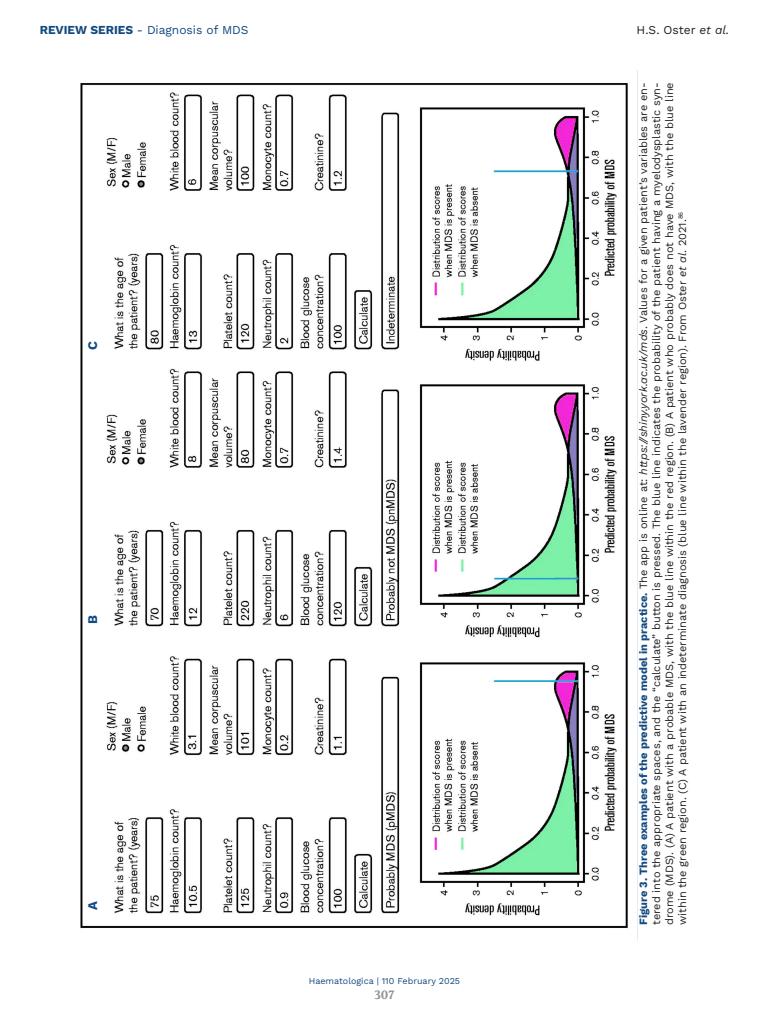
<style>
.page{position:relative;width:769px;height:1024px;background:#fff}
.page>*{position:absolute;margin:0;border:0;box-sizing:border-box;transform-origin:0 0}
.LETTERE_Figure{font:700 13px "Work Sans";color:#134a80}
.t1{font:12px "Work Sans";color:#134a80}
.t2{font:12px "Work Sans";color:#231f20}
.t3{font:700 12px "Volkhov";color:#939598}
.DIDA_Figura{font:11px/13px "Work Sans";color:#231f20;text-align:justify}
.t4{font:9px "Work Sans";color:#134a80}
.s1{font-weight:700}
.s2{font-style:italic}
.s3{font-weight:700;color:#134a80}
</style>
<div class="page">
<img style="left:80px;top:83px;width:548px;height:846px">
<p class="t1" style="left:40px;top:21px;width:210px"><span class="s1">REVIEW SERIES</span> - Diagnosis of MDS</p>
<p class="t2" style="left:636px;top:21px;width:94px">H.S. Oster <span class="s2">et al.</span></p>
<p class="LETTERE_Figure" style="left:85px;top:349px;width:10px;rotate:-90deg">C</p>
<p class="LETTERE_Figure" style="left:85px;top:623px;width:10px;rotate:-90deg">B</p>
<p class="LETTERE_Figure" style="left:85px;top:910px;width:10px;rotate:-90deg">A</p>
<p class="t4" style="left:308px;top:974px;width:153px">Haematologica | 110 February 2025</p>
<p class="t3" style="left:374px;top:987px;width:22px">307</p>
<p class="DIDA_Figura" style="left:636px;top:924px;width:844px;rotate:-90deg"><span class="s3">Figure 3. Three examples of the predictive model in practice.</span> The app is online at: <span class="s2">https://shiny.york.ac.uk/mds</span>. Values for a given patient’s variables are en&shy;tered into the appropriate spaces, and the “calculate” button is pressed. The blue line indicates the probability of the patient having a myelodysplastic syn&shy;drome (MDS). (A) A patient with a probable MDS, with the blue line within the red region. (B) A patient who probably does not have MDS, with the blue line within the green region. (C) A patient with an indeterminate diagnosis (blue line within the lavender region). From Oster <span class="s2">et al</span>. 2021.<sup>86</sup></p>
</div>
